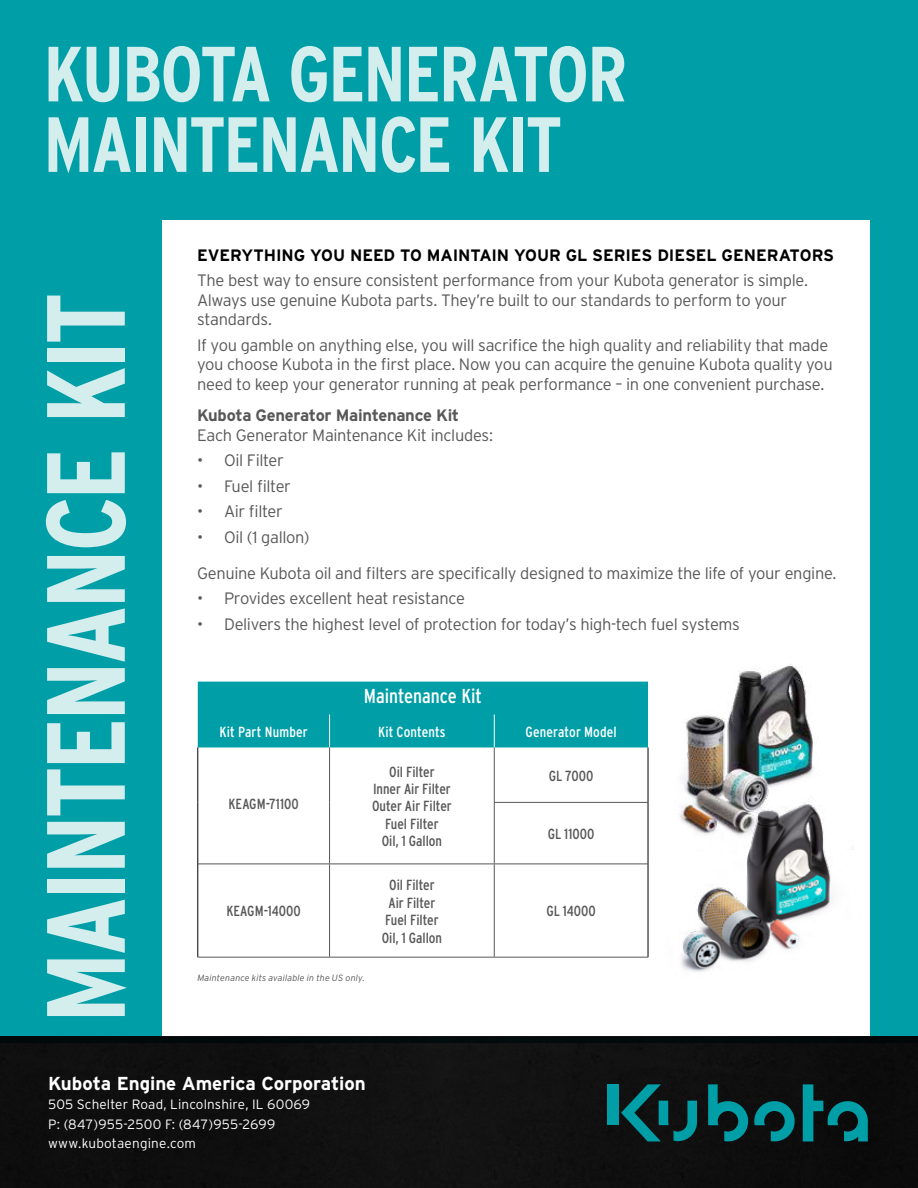
<style>
.page{position:relative;width:918px;height:1188px;background:#fff}
.page>*{position:absolute;margin:0;border:0;box-sizing:border-box;transform-origin:0 0}
.t1{font:700 condensed 111px "Interstate";letter-spacing:-.035em;color:#d4eded}
.t2{font:700 condensed 78px/70.5px "Interstate";letter-spacing:-.03em;color:#d4eded}
.t3{font:condensed 20.1px "Interstate";letter-spacing:-.005em;color:#fff}
.t4{font:700 18.75px "Interstate";letter-spacing:-.005em;color:#fff}
.t5{font:300 16.5px/19.5px "Interstate";letter-spacing:-.02em;color:#595858}
.t6{font:700 16.5px "Interstate";letter-spacing:-.005em;color:#000}
.t7{font:700 16.5px "Interstate";letter-spacing:-.02em;color:#595858}
.ChartBody{font:condensed 14.7px "Interstate";letter-spacing:-.005em;color:#595858}
.t8{font:condensed 14.7px "Interstate";letter-spacing:.01em;color:#fff}
.t9{font:300 13.5px/19.5px "Interstate";letter-spacing:.01em;color:#fff}
.ChartBody-2{font:italic 300 9px "Interstate";letter-spacing:.01em;color:#595858}
</style>
<div class="page">
<div style="left:0;top:0;width:918px;height:1042px;background:#009ea7"></div>
<div style="left:162px;top:221px;width:708px;height:816px;background:#fff"></div>
<div style="left:0;top:1037px;width:918px;height:151px;background:#101010"></div>
<div style="left:607px;top:1084px;width:12px;height:41px;background:#009ea7"></div>
<svg style="left:708px;top:1084px;width:89px;height:57px;background:#094144"></svg>
<svg style="left:621px;top:1084px;width:76px;height:57px;background:#0a3f42"></svg>
<svg style="left:803px;top:1084px;width:65px;height:57px;background:#06484c"></svg>
<div style="left:198px;top:682px;width:441px;height:65px;background:#009ea7"></div>
<hr style="left:329px;top:715px;width:1px;height:32px;background:#fff">
<hr style="left:494px;top:715px;width:1px;height:32px;background:#fff">
<hr style="left:329px;top:747px;width:1px;height:55px;background:#595858">
<hr style="left:329px;top:802px;width:1px;height:62px;background:#595858">
<hr style="left:494px;top:747px;width:1px;height:55px;background:#595858">
<hr style="left:494px;top:802px;width:154px;height:1px;background:#595858">
<hr style="left:494px;top:803px;width:1px;height:61px;background:#595858">
<hr style="left:198px;top:864px;width:132px;height:1px;background:#595858">
<hr style="left:330px;top:864px;width:164px;height:1px;background:#595858">
<hr style="left:329px;top:864px;width:1px;height:93px;background:#595858">
<hr style="left:494px;top:864px;width:154px;height:1px;background:#595858">
<hr style="left:494px;top:864px;width:1px;height:93px;background:#595858">
<hr style="left:197px;top:957px;width:133px;height:1px;background:#595858">
<hr style="left:330px;top:957px;width:164px;height:1px;background:#595858">
<hr style="left:494px;top:957px;width:154px;height:1px;background:#595858">
<hr style="left:197px;top:747px;width:1px;height:55px;background:#000">
<hr style="left:197px;top:802px;width:1px;height:62px;background:#000">
<hr style="left:648px;top:802px;width:1px;height:62px;background:#000">
<hr style="left:197px;top:864px;width:1px;height:93px;background:#000">
<hr style="left:648px;top:864px;width:1px;height:93px;background:#000">
<img style="left:639px;top:664px;width:175px;height:185px">
<img style="left:661px;top:789px;width:193px;height:183px">
<h2 class="t2" style="left:44px;top:38px;width:585px">KUBOTA GENERATOR<br>MAINTENANCE KIT</h2>
<h1 class="t1" style="left:18px;top:1023px;width:732px;rotate:-90deg">MAINTENANCE KIT</h1>
<p class="t6" style="left:197px;top:246px;width:639px">EVERYTHING YOU NEED TO MAINTAIN YOUR GL SERIES DIESEL GENERATORS</p>
<p class="t5" style="left:197px;top:270px;width:612px">The best way to ensure consistent performance from your Kubota generator is simple.<br>Always use genuine Kubota parts. They’re built to our standards to perform to your standards.</p>
<p class="t5" style="left:197px;top:335px;width:637px">If you gamble on anything else, you will sacrifice the high quality and reliability that made you choose Kubota in the first place. Now you can acquire the genuine Kubota quality you need to keep your generator running at peak performance – in one convenient purchase.</p>
<p class="t7" style="left:197px;top:406px;width:264px">Kubota Generator Maintenance Kit</p>
<p class="t5" style="left:197px;top:425px;width:297px">Each Generator Maintenance Kit includes:</p>
<p class="t5" style="left:197px;top:450px;width:88px">• Oil Filter</p>
<p class="t5" style="left:197px;top:476px;width:95px">• Fuel filter</p>
<p class="t5" style="left:197px;top:501px;width:87px">• Air filter</p>
<p class="t5" style="left:197px;top:527px;width:114px">• Oil (1 gallon)</p>
<p class="t5" style="left:197px;top:563px;width:641px">Genuine Kubota oil and filters are specifically designed to maximize the life of your engine.</p>
<p class="t5" style="left:197px;top:588px;width:270px">• Provides excellent heat resistance</p>
<p class="t5" style="left:197px;top:614px;width:544px">• Delivers the highest level of protection for today’s high-tech fuel systems</p>
<p class="t3" style="left:364px;top:685px;width:120px">Maintenance Kit</p>
<p class="t8" style="left:220px;top:724px;width:90px">Kit Part Number</p>
<p class="t8" style="left:378px;top:724px;width:69px">Kit Contents</p>
<p class="t8" style="left:526px;top:724px;width:93px">Generator Model</p>
<p class="ChartBody" style="left:229px;top:795px;width:72px">KEAGM-71100</p>
<p class="ChartBody" style="left:389px;top:763px;width:47px">Oil Filter</p>
<p class="ChartBody" style="left:373px;top:781px;width:79px">Inner Air Filter</p>
<p class="ChartBody" style="left:372px;top:798px;width:81px">Outer Air Filter</p>
<p class="ChartBody" style="left:385px;top:815px;width:55px">Fuel Filter</p>
<p class="ChartBody" style="left:382px;top:833px;width:62px">Oil, 1 Gallon</p>
<p class="ChartBody" style="left:227px;top:903px;width:76px">KEAGM-14000</p>
<p class="ChartBody-2" style="left:197px;top:973px;width:169px">Maintenance kits available in the US only.</p>
<p class="ChartBody" style="left:389px;top:877px;width:47px">Oil Filter</p>
<p class="ChartBody" style="left:389px;top:894px;width:48px">Air Filter</p>
<p class="ChartBody" style="left:385px;top:912px;width:55px">Fuel Filter</p>
<p class="ChartBody" style="left:382px;top:929px;width:62px">Oil, 1 Gallon</p>
<p class="ChartBody" style="left:549px;top:767px;width:46px">GL 7000</p>
<p class="ChartBody" style="left:548px;top:826px;width:48px">GL 11000</p>
<p class="ChartBody" style="left:546px;top:903px;width:51px">GL 14000</p>
<p class="t4" style="left:48px;top:1073px;width:319px">Kubota Engine America Corporation</p>
<p class="t9" style="left:48px;top:1095px;width:264px">505 Schelter Road, Lincolnshire, IL 60069<br>P: (847)955-2500 F: (847)955-2699 www.kubotaengine.com</p>
</div>
